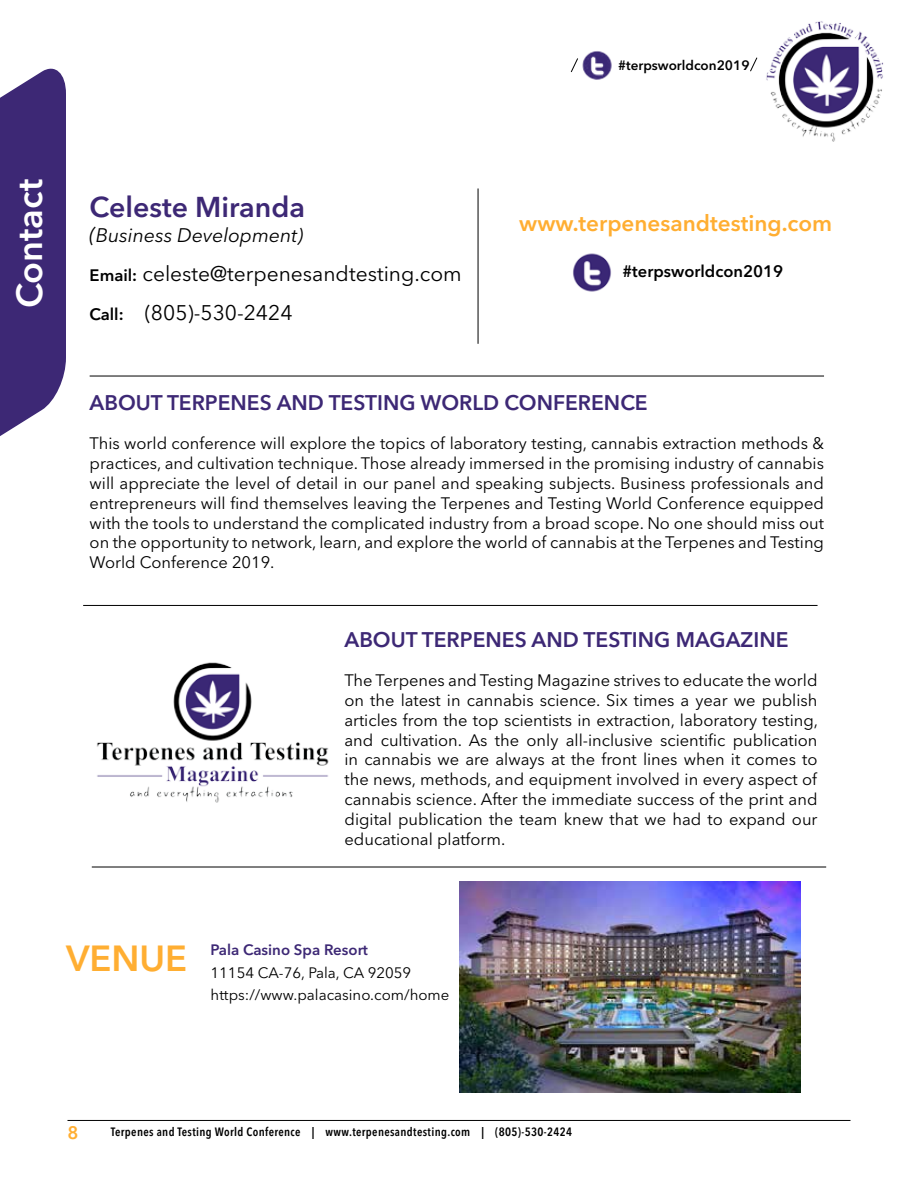
<style>
.page{position:relative;width:918px;height:1188px;background:#fff}
.page>*{position:absolute;margin:0;border:0;box-sizing:border-box;transform-origin:0 0}
.t1{font:600 36px "Avenir Next LT Pro";color:#fff}
.t2{font:600 36px "Avenir Next LT Pro";color:#ffae32}
.t3{font:600 28.5px "Avenir Next LT Pro";color:#3d2875}
.t4{font:600 22.5px "Avenir Next LT Pro";color:#ffae32}
.t5{font:600 21px "Avenir Next LT Pro";color:#3d2875}
.t6{font:21px/39px "Avenir Next LT Pro";color:#000}
.t7{font:italic 19.5px "Avenir Next LT Pro";color:#000}
.t8{font:600 18px "Avenir Next LT Pro";color:#ffae32}
.t9{font:16.5px/19.8px "Avenir Next LT Pro";color:#000;text-align:justify}
.t10{font:600 16.5px "Avenir Next LT Pro";color:#000}
.t11{font:15px/22.5px "Avenir Next LT Pro";color:#000}
.t12{font:600 15px "Avenir Next LT Pro";color:#3d2875}
.t13{font:600 13.5px "Avenir Next LT Pro";color:#000}
.t14{font:600 condensed 12px "Avenir Next LT Pro";letter-spacing:.03em;color:#000}
.s1{font-size:21px}
.s2{font-weight:600;font-size:16.5px}
</style>
<div class="page">
<hr style="left:68px;top:1120px;width:782px;height:1px;background:#000">
<svg style="left:0;top:68px;width:66px;height:368px"></svg>
<hr style="left:478px;top:188px;width:1px;height:156px;background:#000">
<img style="left:573px;top:253px;width:38px;height:39px">
<hr style="left:90px;top:376px;width:734px;height:1px;background:#000">
<hr style="left:83px;top:605px;width:735px;height:1px;background:#000">
<hr style="left:92px;top:867px;width:734px;height:1px;background:#000">
<img style="left:97px;top:662px;width:232px;height:141px">
<img style="left:459px;top:881px;width:341px;height:212px">
<img style="left:766px;top:21px;width:118px;height:120px">
<img style="left:582px;top:51px;width:30px;height:29px">
<svg style="left:750px;top:57px;width:7px;height:15px"></svg>
<svg style="left:571px;top:58px;width:7px;height:14px"></svg>
<p class="t13" style="left:618px;top:57px;width:133px">#terpsworldcon2019</p>
<h1 class="t1" style="left:8px;top:308px;width:131px;rotate:-90deg">Contact</h1>
<h2 class="t3" style="left:90px;top:189px;width:217px">Celeste Miranda</h2>
<p class="t7" style="left:90px;top:223px;width:215px"><span class="s1">(</span>Business Development)</p>
<p class="t6" style="left:90px;top:254px;width:374px"><span class="s2">Email:</span> celeste@terpenesandtesting.com<br><span class="s2">Call:</span> (805)-530-2424</p>
<h3 class="t4" style="left:519px;top:210px;width:315px">www.terpenesandtesting.com</h3>
<p class="t10" style="left:622px;top:262px;width:162px">#terpsworldcon2019</p>
<p class="t5" style="left:90px;top:390px;width:560px">ABOUT TERPENES AND TESTING WORLD CONFERENCE</p>
<p class="t9" style="left:90px;top:434px;width:736px">This world conference will explore the topics of laboratory testing, cannabis extraction methods &amp; practices, and cultivation technique. Those already immersed in the promising industry of cannabis will appreciate the level of detail in our panel and speaking subjects. Business professionals and entrepreneurs will find themselves leaving the Terpenes and Testing World Conference equipped with the tools to understand the complicated industry from a broad scope. No one should miss out on the opportunity to network, learn, and explore the world of cannabis at the Terpenes and Testing World Conference 2019.</p>
<p class="t5" style="left:345px;top:626px;width:446px">ABOUT TERPENES AND TESTING MAGAZINE</p>
<p class="t9" style="left:345px;top:670px;width:475px">The Terpenes and Testing Magazine strives to educate the world on the latest in cannabis science. Six times a year we publish articles from the top scientists in extraction, laboratory testing, and cultivation. As the only all-inclusive scientific publication in cannabis we are always at the front lines when it comes to the news, methods, and equipment involved in every aspect of cannabis science. After the immediate success of the print and digital publication the team knew that we had to expand our educational platform.</p>
<h1 class="t2" style="left:66px;top:937px;width:123px">VENUE</h1>
<p class="t12" style="left:211px;top:941px;width:159px">Pala Casino Spa Resort</p>
<p class="t11" style="left:211px;top:961px;width:240px">11154 CA-76, Pala, CA 92059 https://www.palacasino.com/home</p>
<p class="t8" style="left:68px;top:1121px;width:12px">8</p>
<p class="t14" style="left:111px;top:1125px;width:463px">Terpenes and Testing World Conference | www.terpenesandtesting.com | (805)-530-2424</p>
</div>
